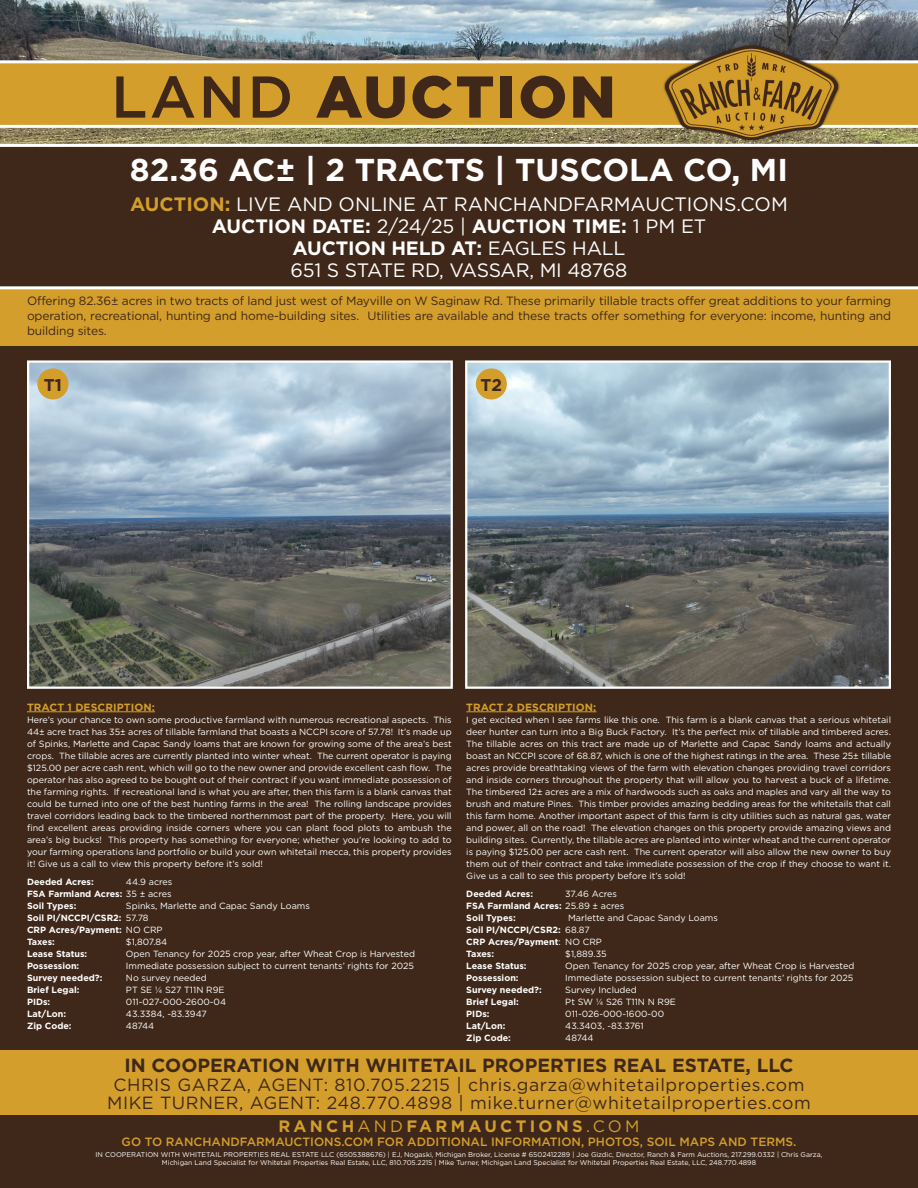
<style>
.page{position:relative;width:918px;height:1188px;background:#fff}
.page>*{position:absolute;margin:0;border:0;box-sizing:border-box;transform-origin:0 0}
.t1{font:900 58.8px "Gotham";letter-spacing:.04em;color:#3f281a}
.t2{font:700 31.65px "Gotham";color:#fff}
.t3{font:700 19.35px/22.2px "Gotham";letter-spacing:-.005em;color:#fff;text-align:center}
.t4{font:19.35px "Gotham";color:#fff}
.t5{font:19.35px "Gotham";letter-spacing:-.02em;color:#fff}
.t6{font:700 19.05px "Gotham";color:#3f281a}
.t7{font:17.7px "Gotham";letter-spacing:.03em;color:#3f281a}
.t8{font:700 16.95px "Gotham";color:#3f281a}
.t9{font:700 16.5px "Gotham";letter-spacing:.2em;color:#d39e2b}
.t10{font:12px/15px "Gotham";letter-spacing:-.01em;color:#3f281a;text-align:justify}
.t11{font:500 12px "Gotham";color:#d39e2b}
.t12{font:700 10.5px "Gotham";letter-spacing:.01em;color:#d39e2b}
.t13{font:9px/12px "Gotham";color:#fff;text-align:justify}
.t14{font:700 9px "Gotham";color:#fff}
.t15{font:6.9px/8.4px "Gotham";color:#fff;text-align:center}
.s1{font-weight:500}
.s2{font-weight:700;color:#d39e2b}
.s3{font-weight:400}
</style>
<div class="page">
<div style="left:0;top:5px;width:918px;height:1183px;background:#3f281a"></div>
<div style="left:0;top:287px;width:918px;height:59px;background:#d39e2b"></div>
<img style="left:0;top:0;width:918px;height:144px">
<hr style="left:0;top:144px;width:918px;height:3px;background:#fff">
<svg style="left:0;top:60px;width:918px;height:68px;background:#d6a63e"></svg>
<div style="left:664px;top:44px;width:176px;height:98px;background:#231f20;opacity:.92"></div>
<img style="left:666px;top:46px;width:172px;height:93px">
<hr style="left:0;top:286px;width:918px;height:3px;background:#fff">
<div style="left:0;top:1050px;width:918px;height:65px;background:#d39e2b"></div>
<svg style="left:27px;top:360px;width:426px;height:329px;background:#7f8b92"></svg>
<svg style="left:465px;top:360px;width:426px;height:329px;background:#7e8c93"></svg>
<div style="left:37px;top:368px;width:31px;height:31px;background:#d39e2b;border-radius:50%"></div>
<div style="left:476px;top:368px;width:31px;height:31px;background:#d39e2b;border-radius:50%"></div>
<hr style="left:27px;top:712px;width:128px;height:1px;background:#d39e2b">
<hr style="left:466px;top:712px;width:130px;height:1px;background:#d39e2b">
<p class="t1" style="left:111px;top:56px;width:506px"><span class="s1">LAND</span> AUCTION</p>
<p class="t2" style="left:130px;top:149px;width:660px">82.36 AC± | 2 TRACTS | TUSCOLA CO, MI</p>
<p class="t4" style="left:130px;top:191px;width:659px"><span class="s2">AUCTION:</span> LIVE AND ONLINE AT RANCHANDFARMAUCTIONS.COM</p>
<p class="t3" style="left:212px;top:215px;width:496px">AUCTION DATE: <span class="s3">2/24/25 |</span> AUCTION TIME: <span class="s3">1 PM ET<br></span>AUCTION HELD AT: <span class="s3">EAGLES HALL</span></p>
<p class="t5" style="left:291px;top:258px;width:338px">651 S STATE RD, VASSAR, MI 48768</p>
<p class="t10" style="left:27px;top:293px;width:866px">Offering 82.36± acres in two tracts of land just west of Mayville on W Saginaw Rd. These primarily tillable tracts offer great additions to your farming operation, recreational, hunting and home-building sites. Utilities are available and these tracts offer something for everyone: income, hunting and building sites.</p>
<p class="t8" style="left:44px;top:374px;width:20px">T1</p>
<p class="t8" style="left:481px;top:374px;width:23px">T2</p>
<p class="t12" style="left:27px;top:700px;width:130px">TRACT 1 DESCRIPTION:</p>
<p class="t13" style="left:27px;top:713px;width:426px">Here’s your chance to own some productive farmland with numerous recreational aspects. This 44± acre tract has 35± acres of tillable farmland that boasts a NCCPI score of 57.78! It’s made up of Spinks, Marlette and Capac Sandy loams that are known for growing some of the area’s best crops. The tillable acres are currently planted into winter wheat. The current operator is paying $125.00 per acre cash rent, which will go to the new owner and provide excellent cash flow. The operator has also agreed to be bought out of their contract if you want immediate possession of the farming rights. If recreational land is what you are after, then this farm is a blank canvas that could be turned into one of the best hunting farms in the area! The rolling landscape provides travel corridors leading back to the timbered northernmost part of the property. Here, you will find excellent areas providing inside corners where you can plant food plots to ambush the area’s big bucks! This property has something for everyone; whether you’re looking to add to your farming operations land portfolio or build your own whitetail mecca, this property provides it! Give us a call to view this property before it’s sold!</p>
<p class="t14" style="left:27px;top:876px;width:68px">Deeded Acres:</p>
<p class="t13" style="left:126px;top:876px;width:48px">44.9 acres</p>
<p class="t14" style="left:27px;top:888px;width:146px">FSA Farmland Acres: <span class="s3">35 ± acres</span></p>
<p class="t14" style="left:27px;top:900px;width:51px">Soil Types:</p>
<p class="t13" style="left:126px;top:900px;width:185px">Spinks, Marlette and Capac Sandy Loams</p>
<p class="t14" style="left:27px;top:912px;width:123px">Soil PI/NCCPI/CSR2: <span class="s3">57.78</span></p>
<p class="t14" style="left:27px;top:924px;width:137px">CRP Acres/Payment: <span class="s3">NO CRP</span></p>
<p class="t14" style="left:27px;top:936px;width:29px">Taxes:</p>
<p class="t13" style="left:126px;top:936px;width:43px">$1,807.84</p>
<p class="t14" style="left:27px;top:948px;width:62px">Lease Status:</p>
<p class="t13" style="left:126px;top:948px;width:291px">Open Tenancy for 2025 crop year, after Wheat Crop is Harvested</p>
<p class="t14" style="left:27px;top:960px;width:54px">Possession:</p>
<p class="t13" style="left:126px;top:960px;width:289px">Immediate possession subject to current tenants’ rights for 2025</p>
<p class="t14" style="left:27px;top:972px;width:77px">Survey needed?:</p>
<p class="t13" style="left:126px;top:972px;width:82px">No survey needed</p>
<p class="t14" style="left:27px;top:984px;width:54px">Brief Legal:</p>
<p class="t13" style="left:126px;top:984px;width:100px">PT SE ¼ S27 T11N R9E</p>
<p class="t14" style="left:27px;top:996px;width:25px">PIDs:</p>
<p class="t13" style="left:126px;top:996px;width:102px">011-027-000-2600-04</p>
<p class="t14" style="left:27px;top:1008px;width:41px">Lat/Lon:</p>
<p class="t13" style="left:126px;top:1008px;width:82px">43.3384, -83.3947</p>
<p class="t14" style="left:27px;top:1020px;width:46px">Zip Code:</p>
<p class="t13" style="left:126px;top:1020px;width:30px">48744</p>
<p class="t12" style="left:466px;top:700px;width:132px">TRACT 2 DESCRIPTION:</p>
<p class="t13" style="left:466px;top:713px;width:426px">I get excited when I see farms like this one. This farm is a blank canvas that a serious whitetail deer hunter can turn into a Big Buck Factory. It’s the perfect mix of tillable and timbered acres.<br>The tillable acres on this tract are made up of Marlette and Capac Sandy loams and actually boast an NCCPI score of 68.87, which is one of the highest ratings in the area. These 25± tillable acres provide breathtaking views of the farm with elevation changes providing travel corridors and inside corners throughout the property that will allow you to harvest a buck of a lifetime.<br>The timbered 12± acres are a mix of hardwoods such as oaks and maples and vary all the way to brush and mature Pines. This timber provides amazing bedding areas for the whitetails that call this farm home. Another important aspect of this farm is city utilities such as natural gas, water and power, all on the road! The elevation changes on this property provide amazing views and building sites. Currently, the tillable acres are planted into winter wheat and the current operator is paying $125.00 per acre cash rent. The current operator will also allow the new owner to buy them out of their contract and take immediate possession of the crop if they choose to want it.<br>Give us a call to see this property before it’s sold!</p>
<p class="t14" style="left:466px;top:888px;width:68px">Deeded Acres:</p>
<p class="t13" style="left:565px;top:888px;width:53px">37.46 Acres</p>
<p class="t14" style="left:466px;top:900px;width:160px">FSA Farmland Acres: <span class="s3">25.89 ± acres</span></p>
<p class="t14" style="left:466px;top:912px;width:51px">Soil Types:</p>
<p class="t13" style="left:568px;top:912px;width:151px">Marlette and Capac Sandy Loams</p>
<p class="t14" style="left:466px;top:924px;width:125px">Soil PI/NCCPI/CSR2: <span class="s3">68.87</span></p>
<p class="t14" style="left:466px;top:936px;width:137px">CRP Acres/Payment<span class="s3">: NO CRP</span></p>
<p class="t14" style="left:466px;top:948px;width:29px">Taxes:</p>
<p class="t13" style="left:565px;top:948px;width:43px">$1,889.35</p>
<p class="t14" style="left:466px;top:960px;width:62px">Lease Status:</p>
<p class="t13" style="left:565px;top:960px;width:291px">Open Tenancy for 2025 crop year, after Wheat Crop is Harvested</p>
<p class="t14" style="left:466px;top:972px;width:54px">Possession:</p>
<p class="t13" style="left:565px;top:972px;width:289px">Immediate possession subject to current tenants’ rights for 2025</p>
<p class="t14" style="left:466px;top:984px;width:77px">Survey needed?:</p>
<p class="t13" style="left:565px;top:984px;width:73px">Survey Included</p>
<p class="t14" style="left:466px;top:996px;width:54px">Brief Legal:</p>
<p class="t13" style="left:565px;top:996px;width:112px">Pt SW ¼ S26 T11N N R9E</p>
<p class="t14" style="left:466px;top:1008px;width:25px">PIDs:</p>
<p class="t13" style="left:565px;top:1008px;width:100px">011-026-000-1600-00</p>
<p class="t14" style="left:466px;top:1020px;width:41px">Lat/Lon:</p>
<p class="t13" style="left:565px;top:1020px;width:80px">43.3403, -83.3761</p>
<p class="t14" style="left:466px;top:1032px;width:46px">Zip Code:</p>
<p class="t13" style="left:565px;top:1032px;width:30px">48744</p>
<p class="t6" style="left:125px;top:1052px;width:670px">IN COOPERATION WITH WHITETAIL PROPERTIES REAL ESTATE, LLC</p>
<p class="t7" style="left:113px;top:1073px;width:693px">CHRIS GARZA, AGENT: 810.705.2215 | chris.garza@whitetailproperties.com</p>
<p class="t7" style="left:107px;top:1092px;width:705px">MIKE TURNER, AGENT: 248.770.4898 | mike.turner@whitetailproperties.com</p>
<p class="t15" style="left:96px;top:1150px;width:728px">IN COOPERATION WITH WHITETAIL PROPERTIES REAL ESTATE LLC (6505388676) | EJ, Nogaski, Michigan Broker, License # 6502412289 | Joe Gizdic, Director, Ranch &amp; Farm Auctions, 217.299.0332 | Chris Garza,<br>Michigan Land Specialist for Whitetail Properties Real Estate, LLC, 810.705.2215 | Mike Turner, Michigan Land Specialist for Whitetail Properties Real Estate, LLC, 248.770.4898</p>
<p class="t9" style="left:278px;top:1116px;width:363px">RANCH<span class="s3">AND</span>FARMAUCTIONS<span class="s3">.COM</span></p>
<p class="t11" style="left:122px;top:1134px;width:676px">GO TO RANCHANDFARMAUCTIONS.COM FOR ADDITIONAL INFORMATION, PHOTOS, SOIL MAPS AND TERMS.</p>
</div>
